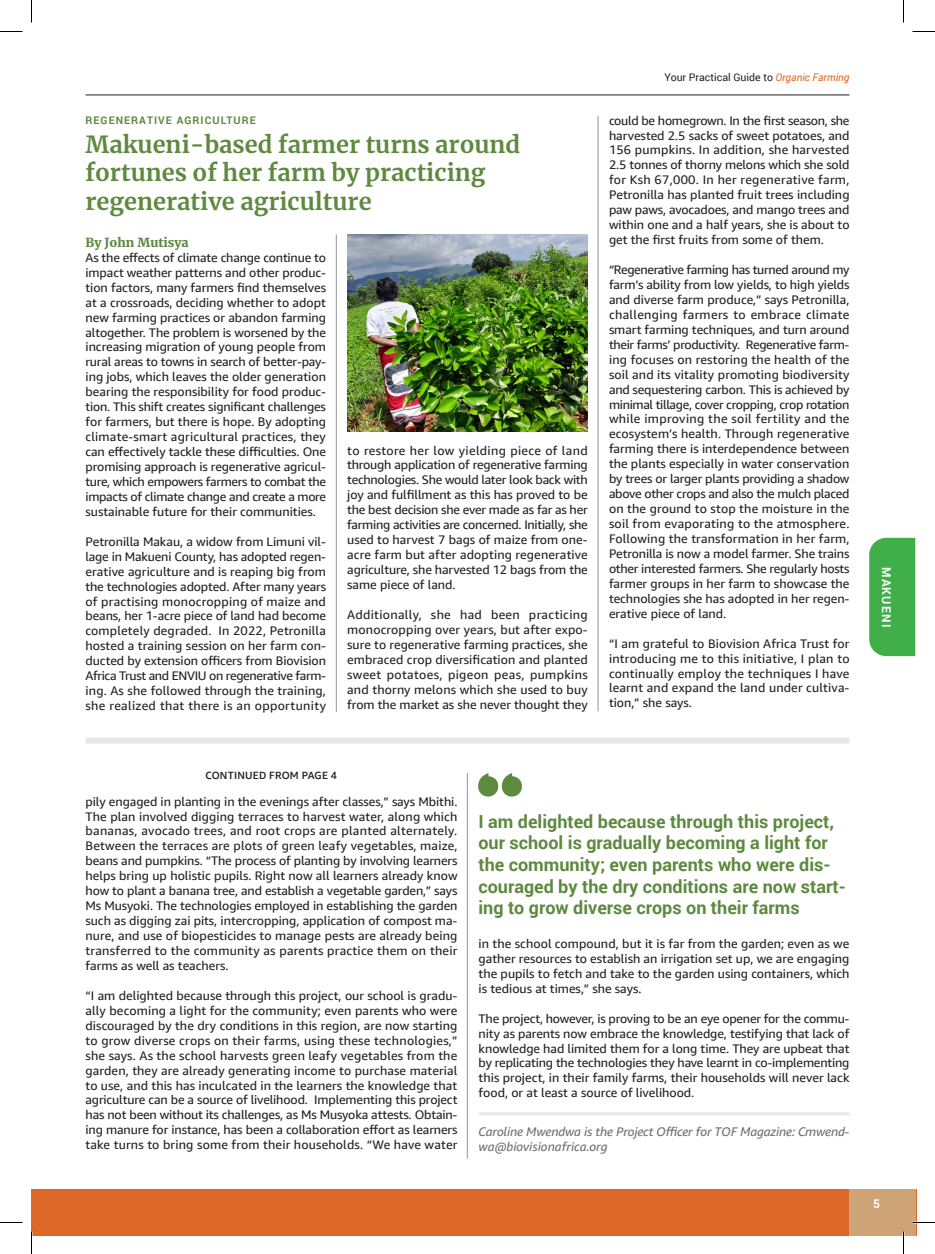
<style>
.page{position:relative;width:935px;height:1254px;background:#fff}
.page>*{position:absolute;margin:0;border:0;box-sizing:border-box;transform-origin:0 0}
.t1{font:700 23.55px/28.2px "Merriweather";color:#5d8a3f}
.t2{font:700 18px/21.6px "Roboto";color:#5d8a3f}
.t3{font:12.45px/15px "Amazon Ember";color:#231f20;text-align:justify}
.t4{font:italic 12.45px/15px "Amazon Ember";letter-spacing:-.01em;color:#6c6d70}
.t5{font:900 12.45px "Merriweather";color:#5d8a3f}
.t6{font:700 12px "Roboto";letter-spacing:.1em;color:#fff}
.t7{font:10.5px "Roboto";color:#231f20}
.t8{font:700 10.5px "Roboto";letter-spacing:.1em;color:#5d8a3f}
.t9{font:500 10.5px "Amazon Ember";letter-spacing:.02em;color:#231f20}
.s1{font-style:italic;color:#de6827}
</style>
<div class="page">
<hr style="left:86px;top:95px;width:763px;height:1px;background:#231f20">
<div style="left:32px;top:1189px;width:884px;height:46px;background:#de6827"></div>
<div style="left:849px;top:1189px;width:67px;height:46px;background:#cea477"></div>
<div style="left:86px;top:737px;width:763px;height:6px;background:#e6e7e9"></div>
<hr style="left:478px;top:1112px;width:371px;height:3px;background:#e6e7e9">
<svg style="left:478px;top:773px;width:44px;height:23px"></svg>
<div style="left:869px;top:538px;width:46px;height:118px;background:#40ae49"></div>
<hr style="left:598px;top:116px;width:1px;height:595px;background:#939598">
<hr style="left:336px;top:235px;width:1px;height:477px;background:#939598">
<hr style="left:467px;top:773px;width:1px;height:385px;background:#939598">
<img style="left:347px;top:235px;width:241px;height:196px">
<hr style="left:912px;top:1221px;width:23px;height:2px;background:#fff">
<hr style="left:902px;top:1231px;width:2px;height:23px;background:#fff">
<svg style="left:0;top:31px;width:22px;height:1px"></svg>
<svg style="left:912px;top:31px;width:23px;height:1px"></svg>
<svg style="left:0;top:1222px;width:22px;height:1px"></svg>
<svg style="left:912px;top:1222px;width:23px;height:1px"></svg>
<svg style="left:31px;top:0;width:1px;height:23px"></svg>
<svg style="left:31px;top:1231px;width:1px;height:23px"></svg>
<svg style="left:903px;top:0;width:1px;height:23px"></svg>
<svg style="left:903px;top:1231px;width:1px;height:23px"></svg>
<p class="t8" style="left:86px;top:112px;width:172px">REGENERATIVE AGRICULTURE</p>
<p class="t1" style="left:86px;top:130px;width:436px">Makueni-based farmer turns around fortunes of her farm by practicing regenerative agriculture</p>
<p class="t5" style="left:86px;top:234px;width:105px">By John Mutisya</p>
<p class="t3" style="left:86px;top:250px;width:242px">As the effects of climate change continue to impact weather patterns and other produc&shy;tion factors, many farmers find themselves at a crossroads, deciding whether to adopt new farming practices or abandon farming altogether. The problem is worsened by the increasing migration of young people from rural areas to towns in search of better-pay&shy;ing jobs, which leaves the older generation bearing the responsibility for food produc&shy;tion. This shift creates significant challenges for farmers, but there is hope. By adopting climate-smart agricultural practices, they can effectively tackle these difficulties. One promising approach is regenerative agricul&shy;ture, which empowers farmers to combat the impacts of climate change and create a more sustainable future for their communities.</p>
<p class="t3" style="left:86px;top:534px;width:242px">Petronilla Makau, a widow from Limuni vil&shy;lage in Makueni County, has adopted regen&shy;erative agriculture and is reaping big from the technologies adopted. After many years of practising monocropping of maize and beans, her 1-acre piece of land had become completely degraded. In 2022, Petronilla hosted a training session on her farm con&shy;ducted by extension officers from Biovision Africa Trust and ENVIU on regenerative farm&shy;ing. As she followed through the training, she realized that there is an opportunity</p>
<p class="t3" style="left:347px;top:443px;width:242px">to restore her low yielding piece of land through application of regenerative farming technologies. She would later look back with joy and fulfillment as this has proved to be the best decision she ever made as far as her farming activities are concerned. Initially, she used to harvest 7 bags of maize from one&shy;acre farm but after adopting regenerative agriculture, she harvested 12 bags from the same piece of land.</p>
<p class="t3" style="left:347px;top:607px;width:242px">Additionally, she had been practicing monocropping over years, but after expo&shy;sure to regenerative farming practices, she embraced crop diversification and planted sweet potatoes, pigeon peas, pumpkins and thorny melons which she used to buy from the market as she never thought they</p>
<p class="t7" style="left:664px;top:70px;width:186px">Your Practical Guide to <span class="s1">Organic Farming</span></p>
<p class="t3" style="left:609px;top:113px;width:242px">could be homegrown. In the first season, she harvested 2.5 sacks of sweet potatoes, and 156 pumpkins. In addition, she harvested 2.5 tonnes of thorny melons which she sold for Ksh 67,000. In her regenerative farm, Petronilla has planted fruit trees including paw paws, avocadoes, and mango trees and within one and a half years, she is about to get the first fruits from some of them.</p>
<p class="t3" style="left:609px;top:262px;width:242px">“Regenerative farming has turned around my farm’s ability from low yields, to high yields and diverse farm produce,” says Petronilla, challenging farmers to embrace climate smart farming techniques, and turn around their farms’ productivity. Regenerative farm&shy;ing focuses on restoring the health of the soil and its vitality promoting biodiversity and sequestering carbon. This is achieved by minimal tillage, cover cropping, crop rotation while improving the soil fertility and the ecosystem’s health. Through regenerative farming there is interdependence between the plants especially in water conservation by trees or larger plants providing a shadow above other crops and also the mulch placed on the ground to stop the moisture in the soil from evaporating to the atmosphere.<br>Following the transformation in her farm, Petronilla is now a model farmer. She trains other interested farmers. She regularly hosts farmer groups in her farm to showcase the technologies she has adopted in her regen&shy;erative piece of land.</p>
<p class="t3" style="left:609px;top:636px;width:242px">“I am grateful to Biovision Africa Trust for introducing me to this initiative, I plan to continually employ the techniques I have learnt and expand the land under cultiva&shy;tion,” she says.</p>
<p class="t9" style="left:205px;top:768px;width:133px">CONTINUED FROM PAGE 4</p>
<p class="t3" style="left:86px;top:793px;width:373px">pily engaged in planting in the evenings after classes,” says Mbithi.</p>
<p class="t3" style="left:86px;top:808px;width:373px">The plan involved digging terraces to harvest water, along which bananas, avocado trees, and root crops are planted alternately.<br>Between the terraces are plots of green leafy vegetables, maize, beans and pumpkins. “The process of planting by involving learners helps bring up holistic pupils. Right now all learners already know how to plant a banana tree, and establish a vegetable garden,” says Ms Musyoki. The technologies employed in establishing the garden such as digging zai pits, intercropping, application of compost ma&shy;nure, and use of biopesticides to manage pests are already being transferred to the community as parents practice them on their farms as well as teachers.</p>
<p class="t3" style="left:86px;top:988px;width:373px">“I am delighted because through this project, our school is gradu&shy;ally becoming a light for the community; even parents who were discouraged by the dry conditions in this region, are now starting to grow diverse crops on their farms, using these technologies,” she says. As the school harvests green leafy vegetables from the garden, they are already generating income to purchase material to use, and this has inculcated in the learners the knowledge that agriculture can be a source of livelihood. Implementing this project has not been without its challenges, as Ms Musyoka attests. Obtain&shy;ing manure for instance, has been a collaboration effort as learners take turns to bring some from their households. “We have water</p>
<p class="t2" style="left:478px;top:810px;width:369px">I am delighted because through this project, our school is gradually becoming a light for the community; even parents who were dis&shy;couraged by the dry conditions are now start&shy;ing to grow diverse crops on their farms</p>
<p class="t3" style="left:478px;top:936px;width:372px">in the school compound, but it is far from the garden; even as we gather resources to establish an irrigation set up, we are engaging the pupils to fetch and take to the garden using containers, which is tedious at times,” she says.</p>
<p class="t3" style="left:478px;top:1010px;width:372px">The project, however, is proving to be an eye opener for the commu&shy;nity as parents now embrace the knowledge, testifying that lack of knowledge had limited them for a long time. They are upbeat that by replicating the technologies they have learnt in co-implementing this project, in their family farms, their households will never lack food, or at least a source of livelihood.</p>
<p class="t4" style="left:478px;top:1124px;width:372px">Caroline Mwendwa is the Project Officer for TOF Magazine: Cmwend&shy;wa@biovisionafrica.org</p>
<p class="t6" style="left:895px;top:567px;width:62px;rotate:90deg">MAKUENI</p>
<p class="t6" style="left:873px;top:1195px;width:8px">5</p>
</div>
